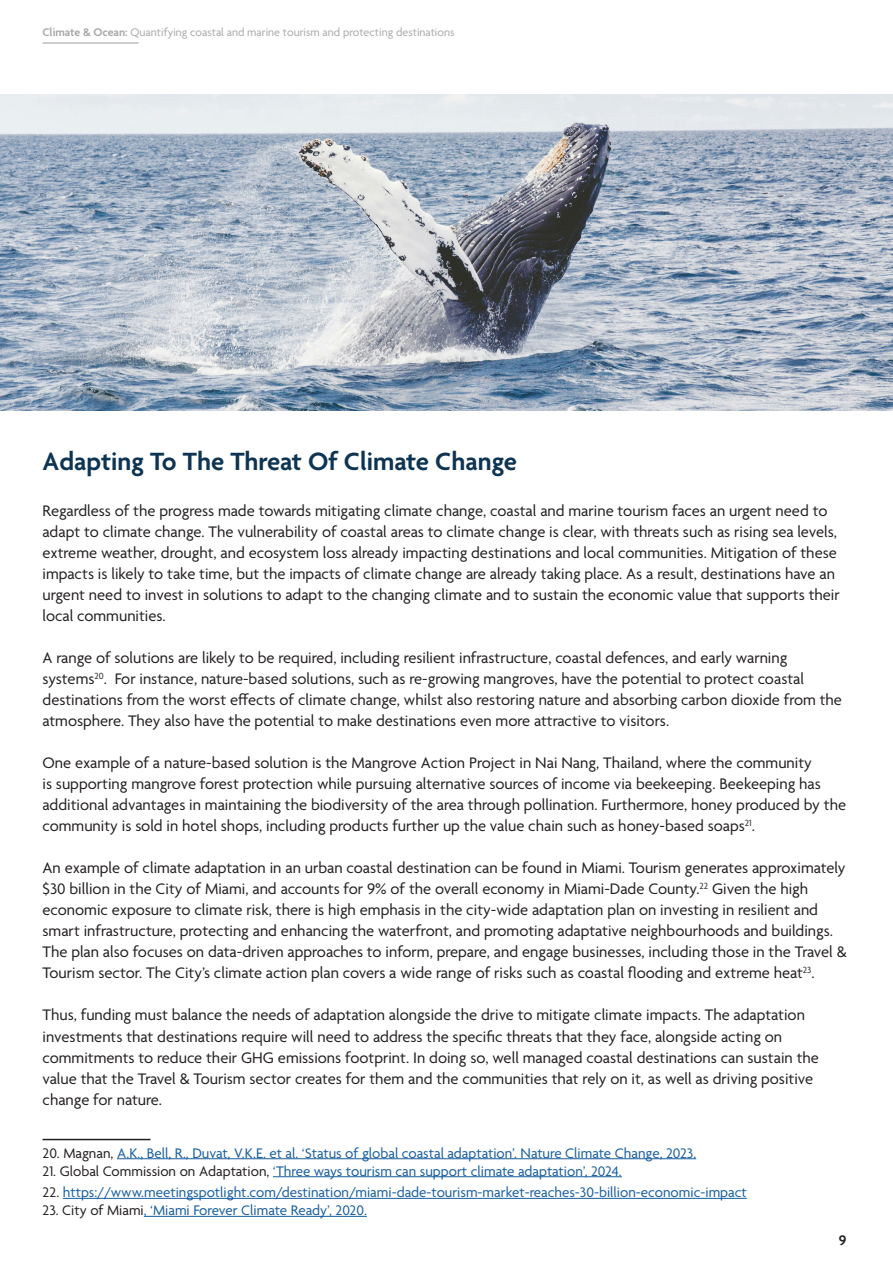
<style>
.page{position:relative;width:893px;height:1263px;background:#fff}
.page>*{position:absolute;margin:0;border:0;box-sizing:border-box;transform-origin:0 0}
.Heading{font:600 27px "Agenda";color:#0d3453}
.Body_copy{font:16.5px/21px "Agenda";color:#231f20}
.t1{font:15px "Agenda";color:#175d9e}
.t2{font:600 15px "Agenda";color:#231f20}
.t3{font:12px "Agenda";color:#a7a9a9}
.s1{font-weight:600}
.s2{color:#231f20}
</style>
<div class="page">
<hr style="left:43px;top:42px;width:96px;height:2px;background:#a7a9a9">
<hr style="left:43px;top:1139px;width:108px;height:1px;background:#231f20">
<hr style="left:117px;top:1158px;width:579px;height:1px;background:#175d9e">
<hr style="left:273px;top:1176px;width:349px;height:1px;background:#175d9e">
<hr style="left:63px;top:1198px;width:684px;height:1px;background:#175d9e">
<hr style="left:144px;top:1216px;width:223px;height:1px;background:#175d9e">
<img style="left:0;top:94px;width:893px;height:316px">
<p class="t3" style="left:43px;top:26px;width:414px"><span class="s1">Climate &amp; Ocean:</span> Quantifying coastal and marine tourism and protecting destinations</p>
<p class="Heading" style="left:43px;top:447px;width:476px">Adapting To The Threat Of Climate Change</p>
<p class="Body_copy" style="left:43px;top:502px;width:799px">Regardless of the progress made towards mitigating climate change, coastal and marine tourism faces an urgent need to adapt to climate change. The vulnerability of coastal areas to climate change is clear, with threats such as rising sea levels, extreme weather, drought, and ecosystem loss already impacting destinations and local communities. Mitigation of these impacts is likely to take time, but the impacts of climate change are already taking place. As a result, destinations have an urgent need to invest in solutions to adapt to the changing climate and to sustain the economic value that supports their local communities.</p>
<p class="Body_copy" style="left:43px;top:649px;width:801px">A range of solutions are likely to be required, including resilient infrastructure, coastal defences, and early warning systems<sup>20</sup>. For instance, nature-based solutions, such as re-growing mangroves, have the potential to protect coastal destinations from the worst effects of climate change, whilst also restoring nature and absorbing carbon dioxide from the atmosphere. They also have the potential to make destinations even more attractive to visitors.</p>
<p class="Body_copy" style="left:43px;top:754px;width:805px">One example of a nature-based solution is the Mangrove Action Project in Nai Nang, Thailand, where the community<br>is supporting mangrove forest protection while pursuing alternative sources of income via beekeeping. Beekeeping has additional advantages in maintaining the biodiversity of the area through pollination. Furthermore, honey produced by the community is sold in hotel shops, including products further up the value chain such as honey-based soaps<sup>21</sup>.</p>
<p class="Body_copy" style="left:43px;top:859px;width:806px">An example of climate adaptation in an urban coastal destination can be found in Miami. Tourism generates approximately $30 billion in the City of Miami, and accounts for 9% of the overall economy in Miami-Dade County.<sup>22</sup> Given the high economic exposure to climate risk, there is high emphasis in the city-wide adaptation plan on investing in resilient and smart infrastructure, protecting and enhancing the waterfront, and promoting adaptative neighbourhoods and buildings.<br>The plan also focuses on data-driven approaches to inform, prepare, and engage businesses, including those in the Travel &amp; Tourism sector. The City’s climate action plan covers a wide range of risks such as coastal flooding and extreme heat<sup>23</sup>.</p>
<p class="Body_copy" style="left:43px;top:1006px;width:778px">Thus, funding must balance the needs of adaptation alongside the drive to mitigate climate impacts. The adaptation investments that destinations require will need to address the specific threats that they face, alongside acting on commitments to reduce their GHG emissions footprint. In doing so, well managed coastal destinations can sustain the value that the Travel &amp; Tourism sector creates for them and the communities that rely on it, as well as driving positive change for nature.</p>
<p class="t1" style="left:43px;top:1145px;width:655px"><span class="s2">20. Magnan,</span> A.K., Bell, R., Duvat, V.K.E. et al. ‘Status of global coastal adaptation’. Nature Climate Change, 2023.</p>
<p class="t1" style="left:43px;top:1163px;width:581px"><span class="s2">21. Global Commission on Adaptation,</span> ‘Three ways tourism can support climate adaptation’, 2024.</p>
<p class="t1" style="left:43px;top:1184px;width:706px"><span class="s2">22.</span> https://www.meetingspotlight.com/destination/miami-dade-tourism-market-reaches-30-billion-economic-impact</p>
<p class="t1" style="left:43px;top:1202px;width:326px"><span class="s2">23. City of Miami</span>, ‘Miami Forever Climate Ready’, 2020.</p>
<p class="t2" style="left:839px;top:1232px;width:9px">9</p>
</div>
